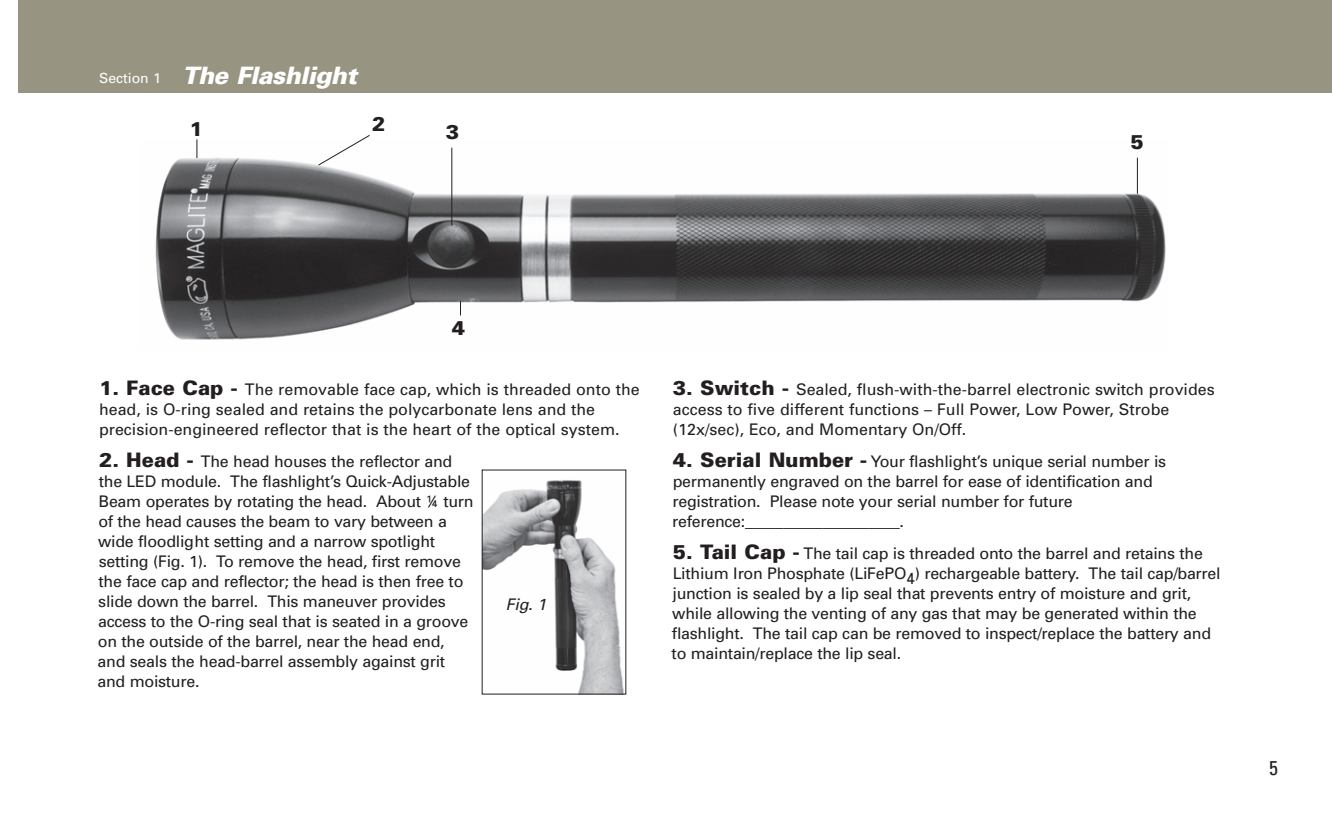
<style>
.page{position:relative;width:1332px;height:828px;background:#fff}
.page>*{position:absolute;margin:0;border:0;box-sizing:border-box;transform-origin:0 0}
.t1{font:italic 900 24px "Univers";letter-spacing:-.02em;color:#fff}
.t2{font:900 20px "Univers";color:#231f20}
.t3{font:condensed 20px "Univers";color:#231f20}
.t4{font:16px/20px "Univers";letter-spacing:-.015em;color:#231f20}
.t5{font:italic 16px "Univers";color:#231f20}
.s1{font-weight:400;font-style:normal;font-size:14px}
.s2{font-weight:900;font-size:20px}
</style>
<div class="page">
<div style="left:18px;top:0;width:1314px;height:92px;background:#979481"></div>
<img style="left:155px;top:139px;width:1011px;height:201px">
<hr style="left:451px;top:148px;width:1px;height:78px;background:#231f20">
<svg style="left:460px;top:301px;width:1px;height:14px"></svg>
<svg style="left:317px;top:135px;width:54px;height:31px"></svg>
<hr style="left:1137px;top:158px;width:1px;height:36px;background:#231f20">
<svg style="left:196px;top:139px;width:1px;height:19px"></svg>
<img style="left:484px;top:480px;width:140px;height:213px">
<h1 class="t1" style="left:99px;top:67px;width:260px"><span class="s1">Section 1</span> The Flashlight</h1>
<p class="t2" style="left:190px;top:122px;width:15px">1</p>
<p class="t2" style="left:372px;top:116px;width:15px">2</p>
<p class="t2" style="left:446px;top:125px;width:15px">3</p>
<p class="t2" style="left:1130px;top:135px;width:15px">5</p>
<p class="t2" style="left:452px;top:320px;width:15px">4</p>
<p class="t4" style="left:99px;top:381px;width:542px"><span class="s2">1. Face Cap -</span> The removable face cap, which is threaded onto the head, is O-ring sealed and retains the polycarbonate lens and the precision-engineered reflector that is the heart of the optical system.</p>
<p class="t4" style="left:97px;top:453px;width:378px"><span class="s2">2. Head -</span> The head houses the reflector and the LED module. The flashlight’s Quick-Adjustable Beam operates by rotating the head. About ¼ turn of the head causes the beam to vary between a wide floodlight setting and a narrow spotlight setting (Fig. 1). To remove the head, first remove the face cap and reflector; the head is then free to slide down the barrel. This maneuver provides access to the O-ring seal that is seated in a groove on the outside of the barrel, near the head end, and seals the head-barrel assembly against grit and moisture.</p>
<p class="t5" style="left:506px;top:598px;width:41px">Fig. 1</p>
<p class="t4" style="left:673px;top:381px;width:543px"><span class="s2">3. Switch -</span> Sealed, flush-with-the-barrel electronic switch provides access to five different functions – Full Power, Low Power, Strobe (12x/sec), Eco, and Momentary On/Off.</p>
<p class="t4" style="left:672px;top:453px;width:495px"><span class="s2">4. Serial Number -</span> Your flashlight’s unique serial number is permanently engraved on the barrel for ease of identification and registration. Please note your serial number for future reference:____________________.</p>
<p class="t4" style="left:672px;top:545px;width:550px"><span class="s2">5. Tail Cap -</span> The tail cap is threaded onto the barrel and retains the Lithium Iron Phosphate (LiFePO4) rechargeable battery. The tail cap/barrel junction is sealed by a lip seal that prevents entry of moisture and grit, while allowing the venting of any gas that may be generated within the flashlight. The tail cap can be removed to inspect/replace the battery and to maintain/replace the lip seal.</p>
<p class="t3" style="left:1269px;top:761px;width:10px">5</p>
</div>
